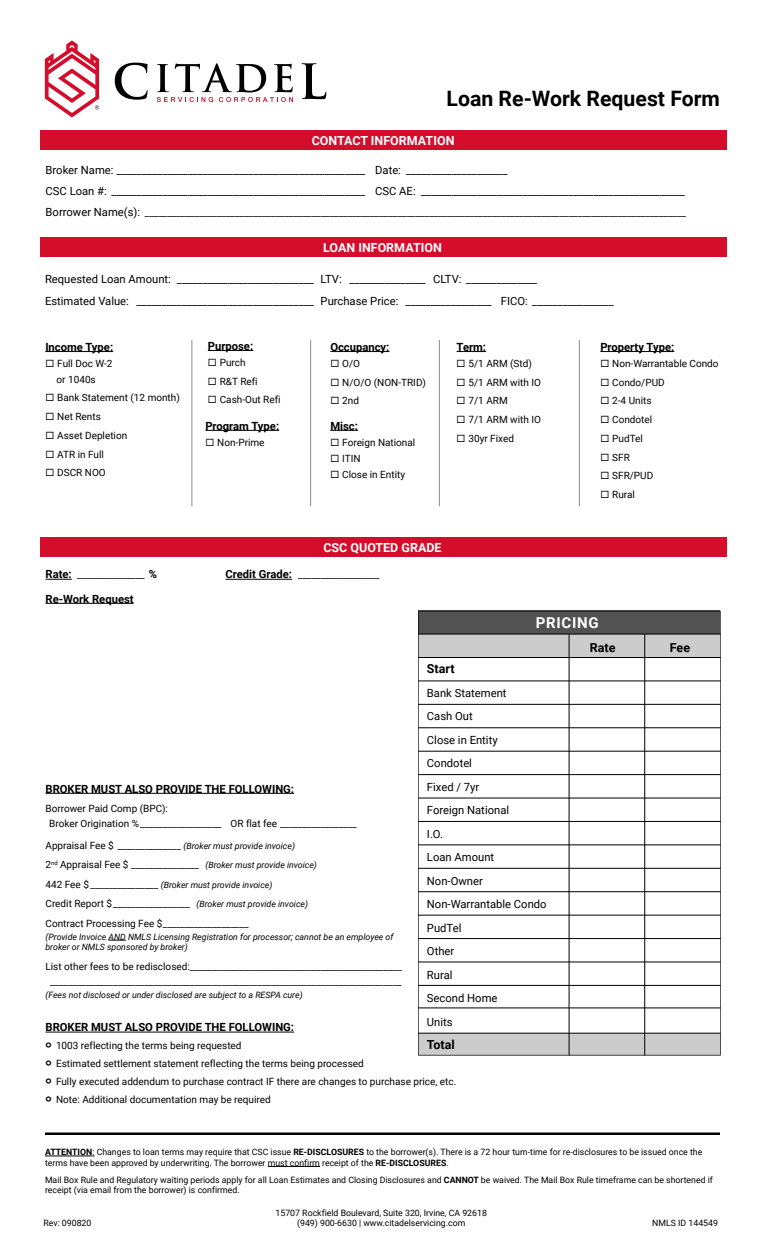
<style>
.page{position:relative;width:765px;height:1260px;background:#fff}
.page>*{position:absolute;margin:0;border:0;box-sizing:border-box;transform-origin:0 0}
.t1{font:700 21.25px "Roboto";color:#000}
.t2{font:700 15px "Roboto";letter-spacing:.05em;color:#fff}
.t3{font:700 12.5px "Roboto";color:#fff}
.t4{font:700 12.5px "Roboto";color:#000}
.t5{font:11.25px/23.5px "Roboto";color:#000}
.t6{font:700 11.25px "Roboto";color:#000}
.t7{font:10px/18px "Roboto";color:#000}
.t8{font:8.75px/10.5px "Roboto";color:#000}
.t9{font:italic 8.75px/10.5px "Roboto";color:#000}
.s1{font-size:11.25px}
.s2{font-weight:700;font-size:11.25px}
.s3{font-style:italic;font-size:8.75px}
.s4{font-style:normal;font-size:10px}
.s5{font-family:"Montserrat";font-weight:700;font-size:15px}
.s6{font-weight:700}
</style>
<div class="page">
<svg style="left:115px;top:63px;width:211px;height:39px"></svg>
<svg style="left:45px;top:40px;width:54px;height:77px"></svg>
<hr style="left:45px;top:1156px;width:47px;height:1px;background:#000">
<hr style="left:268px;top:1166px;width:52px;height:1px;background:#000">
<div style="left:40px;top:238px;width:686px;height:20px;background:#d30d2b"></div>
<div style="left:40px;top:130px;width:686px;height:20px;background:#d30d2b"></div>
<div style="left:40px;top:538px;width:686px;height:20px;background:#d30d2b"></div>
<hr style="left:46px;top:603px;width:88px;height:1px;background:#000">
<hr style="left:46px;top:1032px;width:248px;height:1px;background:#000">
<hr style="left:46px;top:793px;width:248px;height:1px;background:#000">
<svg style="left:109px;top:940px;width:17px;height:1px"></svg>
<svg style="left:46px;top:579px;width:26px;height:1px"></svg>
<hr style="left:226px;top:579px;width:66px;height:1px;background:#000">
<hr style="left:45px;top:1132px;width:675px;height:3px;background:#000">
<hr style="left:45px;top:351px;width:68px;height:1px;background:#000">
<hr style="left:205px;top:430px;width:74px;height:1px;background:#000">
<svg style="left:457px;top:351px;width:29px;height:1px"></svg>
<hr style="left:208px;top:350px;width:45px;height:1px;background:#000">
<svg style="left:330px;top:430px;width:28px;height:1px"></svg>
<hr style="left:330px;top:351px;width:59px;height:1px;background:#000">
<hr style="left:192px;top:340px;width:1px;height:166px;background:#8c8c8c">
<hr style="left:310px;top:340px;width:1px;height:166px;background:#8c8c8c">
<hr style="left:439px;top:340px;width:1px;height:166px;background:#8c8c8c">
<hr style="left:579px;top:340px;width:1px;height:166px;background:#8c8c8c">
<hr style="left:600px;top:351px;width:74px;height:1px;background:#000">
<svg style="left:418px;top:611px;width:303px;height:444px"></svg>
<hr style="left:418px;top:985px;width:303px;height:1px;background:#000">
<hr style="left:418px;top:1008px;width:303px;height:1px;background:#000">
<hr style="left:418px;top:1033px;width:303px;height:1px;background:#000">
<hr style="left:418px;top:962px;width:303px;height:1px;background:#000">
<hr style="left:418px;top:938px;width:303px;height:1px;background:#000">
<hr style="left:418px;top:915px;width:303px;height:1px;background:#000">
<hr style="left:418px;top:891px;width:303px;height:1px;background:#000">
<hr style="left:418px;top:868px;width:303px;height:1px;background:#000">
<hr style="left:418px;top:845px;width:303px;height:1px;background:#000">
<hr style="left:418px;top:821px;width:303px;height:1px;background:#000">
<hr style="left:418px;top:798px;width:303px;height:1px;background:#000">
<hr style="left:418px;top:774px;width:303px;height:1px;background:#000">
<hr style="left:418px;top:751px;width:303px;height:1px;background:#000">
<hr style="left:418px;top:727px;width:303px;height:1px;background:#000">
<hr style="left:418px;top:704px;width:303px;height:1px;background:#000">
<hr style="left:418px;top:681px;width:303px;height:1px;background:#000">
<hr style="left:418px;top:657px;width:303px;height:1px;background:#000">
<hr style="left:418px;top:634px;width:303px;height:1px;background:#000">
<hr style="left:644px;top:634px;width:1px;height:421px;background:#000">
<hr style="left:569px;top:634px;width:1px;height:421px;background:#000">
<h1 class="t1" style="left:447px;top:84px;width:275px">Loan Re-Work Request Form</h1>
<p class="t3" style="left:312px;top:132px;width:144px">CONTACT INFORMATION</p>
<p class="t5" style="left:46px;top:159px;width:641px;line-height:21px">Broker Name: _________________________________________________ Date: ____________________<br>CSC Loan #: __________________________________________________ CSC AE: ____________________________________________________</p>
<p class="t7" style="left:46px;top:203px;width:642px"><span class="s1">Borrower Name(s):</span> ________________________________________________________________________________________________________________________</p>
<p class="t3" style="left:323px;top:239px;width:120px">LOAN INFORMATION</p>
<p class="t5" style="left:45px;top:267px;width:570px;line-height:22.2px">Requested Loan Amount: ___________________________ LTV: _______________ CLTV: ______________<br>Estimated Value: ___________________________________ Purchase Price: _________________ FICO: ________________</p>
<p class="t6" style="left:45px;top:339px;width:69px">Income Type:</p>
<p class="t7" style="left:45px;top:355px;width:69px;line-height:15.8px;text-align:center">◻ Full Doc W-2 or 1040s</p>
<p class="t7" style="left:45px;top:389px;width:136px">◻ Bank Statement (12 month)</p>
<p class="t7" style="left:45px;top:407px;width:57px">◻ Net Rents</p>
<p class="t7" style="left:45px;top:426px;width:83px">◻ Asset Depletion</p>
<p class="t7" style="left:45px;top:445px;width:60px">◻ ATR in Full</p>
<p class="t7" style="left:45px;top:464px;width:62px">◻ DSCR NOO</p>
<p class="t6" style="left:208px;top:338px;width:47px">Purpose:</p>
<p class="t7" style="left:208px;top:353px;width:39px">◻ Purch</p>
<p class="t7" style="left:208px;top:372px;width:51px">◻ R&amp;T Refi</p>
<p class="t7" style="left:208px;top:390px;width:74px">◻ Cash-Out Refi</p>
<p class="t6" style="left:205px;top:418px;width:75px">Program Type:</p>
<p class="t7" style="left:205px;top:433px;width:61px">◻ Non-Prime</p>
<p class="t6" style="left:330px;top:339px;width:61px">Occupancy:</p>
<p class="t7" style="left:330px;top:354px;width:31px">◻ O/O</p>
<p class="t7" style="left:330px;top:373px;width:97px">◻ N/O/O (NON-TRID)</p>
<p class="t7" style="left:330px;top:392px;width:30px">◻ 2nd</p>
<p class="t6" style="left:330px;top:418px;width:29px">Misc:</p>
<p class="t7" style="left:330px;top:433px;width:87px">◻ Foreign National</p>
<p class="t7" style="left:330px;top:449px;width:32px">◻ ITIN</p>
<p class="t7" style="left:330px;top:465px;width:76px">◻ Close in Entity</p>
<p class="t6" style="left:457px;top:339px;width:31px">Term:</p>
<p class="t7" style="left:457px;top:354px;width:77px">◻ 5/1 ARM (Std)</p>
<p class="t7" style="left:457px;top:373px;width:86px">◻ 5/1 ARM with IO</p>
<p class="t7" style="left:457px;top:392px;width:53px">◻ 7/1 ARM</p>
<p class="t7" style="left:457px;top:410px;width:86px">◻ 7/1 ARM with IO</p>
<p class="t7" style="left:457px;top:429px;width:59px">◻ 30yr Fixed</p>
<p class="t6" style="left:600px;top:339px;width:75px">Property Type:</p>
<p class="t7" style="left:600px;top:354px;width:120px">◻ Non-Warrantable Condo</p>
<p class="t7" style="left:600px;top:373px;width:66px">◻ Condo/PUD</p>
<p class="t7" style="left:600px;top:392px;width:53px">◻ 2-4 Units</p>
<p class="t7" style="left:600px;top:410px;width:53px">◻ Condotel</p>
<p class="t7" style="left:600px;top:429px;width:44px">◻ PudTel</p>
<p class="t7" style="left:600px;top:448px;width:31px">◻ SFR</p>
<p class="t7" style="left:600px;top:467px;width:54px">◻ SFR/PUD</p>
<p class="t7" style="left:600px;top:485px;width:36px">◻ Rural</p>
<p class="t3" style="left:323px;top:539px;width:120px">CSC QUOTED GRADE</p>
<p class="t7" style="left:46px;top:566px;width:113px"><span class="s2">Rate:</span> _______________ <span class="s2">%</span></p>
<p class="t7" style="left:226px;top:566px;width:155px"><span class="s2">Credit Grade:</span> __________________</p>
<p class="t6" style="left:46px;top:591px;width:90px">Re-Work Request</p>
<h2 class="t2" style="left:536px;top:612px;width:65px">PRICING</h2>
<p class="t4" style="left:590px;top:638px;width:27px">Rate</p>
<p class="t4" style="left:670px;top:638px;width:22px">Fee</p>
<p class="t4" style="left:427px;top:660px;width:29px">Start</p>
<p class="t5" style="left:427px;top:681px;width:121px">Bank Statement<br>Cash Out<br>Close in Entity<br>Condotel<br>Fixed / 7yr<br>Foreign National<br>I.O.<br>Loan Amount<br>Non-Owner<br>Non-Warrantable Condo<br>PudTel<br>Other<br>Rural<br>Second Home<br>Units</p>
<p class="t4" style="left:427px;top:1036px;width:29px">Total</p>
<p class="t6" style="left:46px;top:781px;width:250px">BROKER MUST ALSO PROVIDE THE FOLLOWING:</p>
<p class="t7" style="left:49px;top:801px;width:309px;line-height:14.5px;text-indent:-4px">Borrower Paid Comp (BPC):<br>Broker Origination % __________________ OR flat fee _________________</p>
<p class="t7" style="left:46px;top:835px;width:273px;line-height:19.5px">Appraisal Fee $ ______________ <span class="s3">(Broker must provide invoice)<br></span>2<sup>nd</sup> Appraisal Fee $ _______________ <span class="s3">(Broker must provide invoice)</span></p>
<p class="t9" style="left:46px;top:879px;width:228px"><span class="s4">442 Fee $ _______________</span> (Broker must provide invoice)</p>
<p class="t7" style="left:46px;top:893px;width:264px;line-height:19.5px">Credit Report $_________________ <span class="s3">(Broker must provide invoice)<br></span>Contract Processing Fee $___________________</p>
<p class="t9" style="left:46px;top:931px;width:349px">(Provide Invoice AND NMLS Licensing Registration for processor; cannot be an employee of broker or NMLS sponsored by broker)</p>
<p class="t7" style="left:46px;top:958px;width:358px;line-height:15.8px;text-align:center">List other fees to be redisclosed:_______________________________________________ ______________________________________________________________________________</p>
<p class="t9" style="left:46px;top:990px;width:259px">(Fees not disclosed or under disclosed are subject to a RESPA cure)</p>
<p class="t6" style="left:46px;top:1019px;width:250px">BROKER MUST ALSO PROVIDE THE FOLLOWING:</p>
<p class="t7" style="left:46px;top:1036px;width:412px"><span class="s5">°</span> 1003 reflecting the terms being requested<br><span class="s5">°</span> Estimated settlement statement reflecting the terms being processed<br><span class="s5">°</span> Fully executed addendum to purchase contract IF there are changes to purchase price, etc. <span class="s5">°</span> Note: Additional documentation may be required</p>
<p class="t8" style="left:45px;top:1147px;width:659px"><span class="s6">ATTENTION</span>: Changes to loan terms may require that CSC issue <span class="s6">RE-DISCLOSURES</span> to the borrower(s). There is a 72 hour turn-time for re-disclosures to be issued once the terms have been approved by underwriting. The borrower must confirm receipt of the <span class="s6">RE-DISCLOSURES</span>.</p>
<p class="t8" style="left:45px;top:1174px;width:669px">Mail Box Rule and Regulatory waiting periods apply for all Loan Estimates and Closing Disclosures and <span class="s6">CANNOT</span> be waived. The Mail Box Rule timeframe can be shortened if receipt (via email from the borrower) is confirmed.</p>
<p class="t8" style="left:276px;top:1207px;width:213px">15707 Rockfield Boulevard, Suite 320, Irvine, CA 92618</p>
<p class="t8" style="left:44px;top:1218px;width:49px">Rev: 090820</p>
<p class="t8" style="left:297px;top:1218px;width:170px">(949) 900-6630 | www.citadelservicing.com</p>
<p class="t8" style="left:652px;top:1218px;width:67px">NMLS ID 144549</p>
</div>
